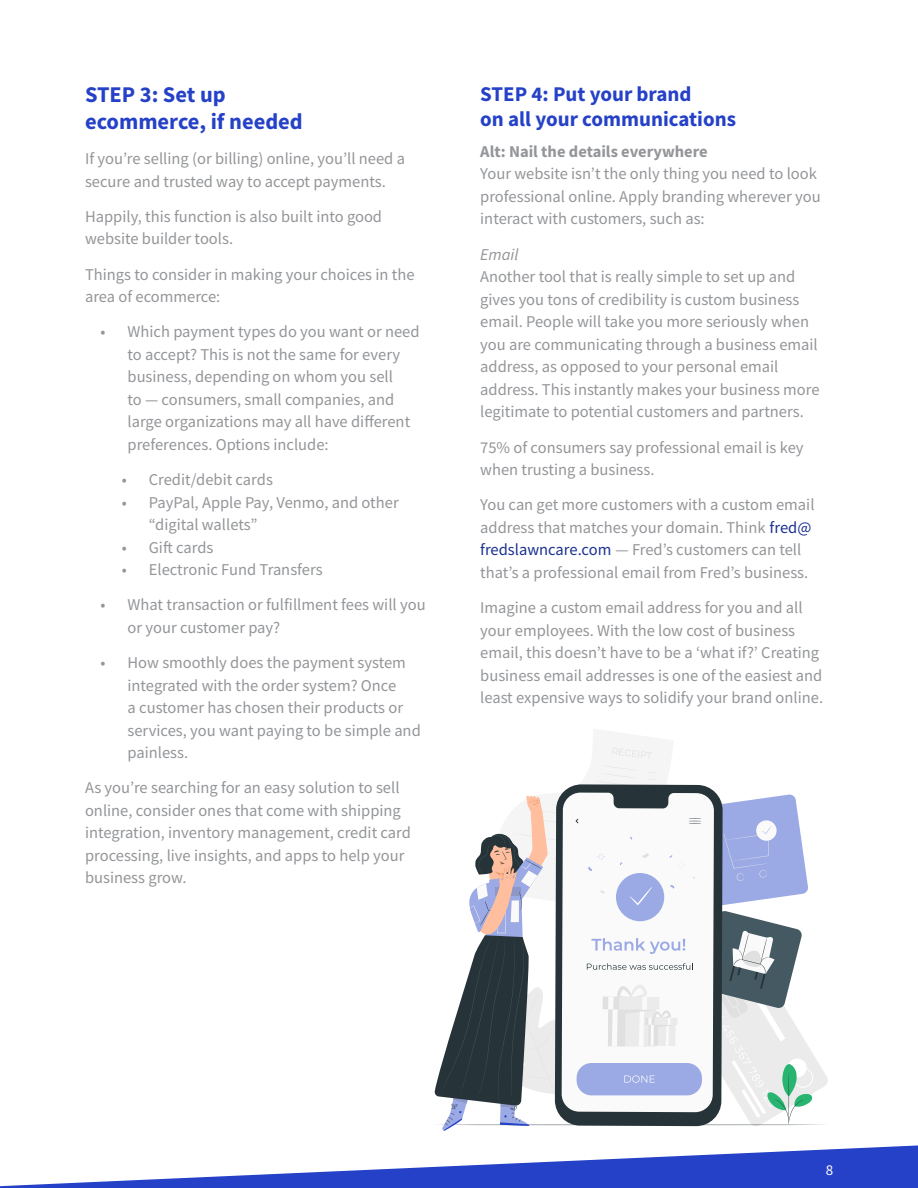
<style>
.page{position:relative;width:918px;height:1188px;background:#fff}
.page>*{position:absolute;margin:0;border:0;box-sizing:border-box;transform-origin:0 0}
.Subtitle{font:700 22.5px/27px "Source Sans Pro";color:#2541c7}
.sub_sub_title{font:700 21px/25.2px "Source Sans Pro";color:#2541c7}
.Body_text{font:16.5px/22.5px "Source Sans Pro";color:#939598}
.t1{font:15px "Source Sans Pro";color:#fff}
.s1{font-weight:700}
.s2{font-style:italic}
.s3{color:#1b3191}
</style>
<div class="page">
<svg style="left:0;top:1145px;width:918px;height:43px;fill:#2541c7"></svg>
<svg style="left:434px;top:747px;width:394px;height:384px"></svg>
<p class="Subtitle" style="left:85px;top:81px;width:219px">STEP 3: Set up ecommerce, if needed</p>
<p class="Body_text" style="left:85px;top:147px;width:322px">If you’re selling (or billing) online, you’ll need a secure and trusted way to accept payments.</p>
<p class="Body_text" style="left:85px;top:205px;width:299px">Happily, this function is also built into good website builder tools.</p>
<p class="Body_text" style="left:85px;top:263px;width:331px">Things to consider in making your choices in the area of ecommerce:</p>
<p class="Body_text" style="left:128px;top:321px;width:294px;text-indent:-27px">• Which payment types do you want or need to accept? This is not the same for every business, depending on whom you sell<br>to — consumers, small companies, and large organizations may all have different preferences. Options include:</p>
<p class="Body_text" style="left:122px;top:468px;width:153px">• Credit/debit cards</p>
<p class="Body_text" style="left:149px;top:491px;width:251px;text-indent:-27px">• PayPal, Apple Pay, Venmo, and other “digital wallets”</p>
<p class="Body_text" style="left:122px;top:536px;width:93px">• Gift cards</p>
<p class="Body_text" style="left:122px;top:558px;width:202px">• Electronic Fund Transfers</p>
<p class="Body_text" style="left:128px;top:594px;width:300px;text-indent:-27px">• What transaction or fulfillment fees will you or your customer pay?</p>
<p class="Body_text" style="left:128px;top:651px;width:295px;text-indent:-27px">• How smoothly does the payment system integrated with the order system? Once<br>a customer has chosen their products or services, you want paying to be simple and painless.</p>
<p class="Body_text" style="left:85px;top:777px;width:327px">As you’re searching for an easy solution to sell online, consider ones that come with shipping integration, inventory management, credit card processing, live insights, and apps to help your business grow.</p>
<p class="sub_sub_title" style="left:480px;top:81px;width:257px">STEP 4: Put your brand<br>on all your communications</p>
<p class="Body_text" style="left:480px;top:140px;width:342px"><span class="s1">Alt: Nail the details everywhere<br></span>Your website isn’t the only thing you need to look professional online. Apply branding wherever you interact with customers, such as:</p>
<p class="Body_text" style="left:480px;top:243px;width:341px"><span class="s2">Email<br></span>Another tool that is really simple to set up and gives you tons of credibility is custom business email. People will take you more seriously when you are communicating through a business email address, as opposed to your personal email address. This instantly makes your business more legitimate to potential customers and partners.</p>
<p class="Body_text" style="left:480px;top:436px;width:325px">75% of consumers say professional email is key when trusting a business.</p>
<p class="Body_text" style="left:480px;top:493px;width:336px">You can get more customers with a custom email address that matches your domain. Think <span class="s3">fred@ fredslawncare.com</span> — Fred’s customers can tell that’s a professional email from Fred’s business.</p>
<p class="Body_text" style="left:480px;top:596px;width:344px">Imagine a custom email address for you and all your employees. With the low cost of business email, this doesn’t have to be a ‘what if?’ Creating business email addresses is one of the easiest and least expensive ways to solidify your brand online.</p>
<p class="t1" style="left:826px;top:1160px;width:9px">8</p>
</div>
